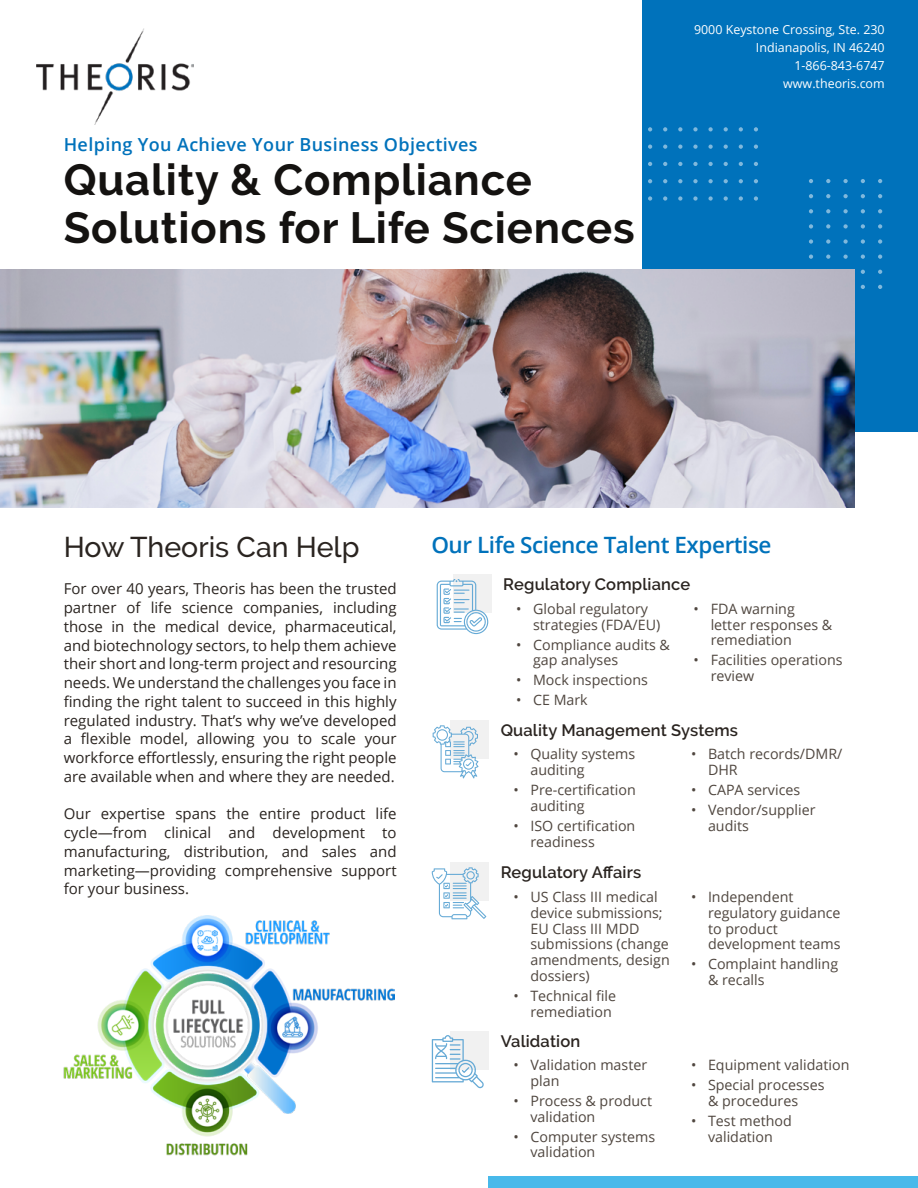
<style>
.page{position:relative;width:918px;height:1188px;background:#fff}
.page>*{position:absolute;margin:0;border:0;box-sizing:border-box;transform-origin:0 0}
.t1{font:700 43.5px/48px "Raleway";letter-spacing:.02em;color:#141210}
.t2{font:500 28.5px "Raleway";color:#2a2420}
.t3{font:600 22.5px "Open Sans";letter-spacing:-.02em;color:#0072bb}
.t4{font:600 18px "Open Sans";letter-spacing:.02em;color:#0072bb}
.t5{font:600 16.5px "Raleway";letter-spacing:.01em;color:#2a2420}
.t6{font:15px/18.8px "Open Sans";color:#2a2420;text-align:justify}
.t7{font:14.25px/15.8px "Open Sans";color:#4f463f}
.t8{font:12.45px/18px "Open Sans";color:#fff;text-align:right}
</style>
<div class="page">
<div style="left:643px;top:0;width:275px;height:431px;background:#0072bb"></div>
<svg style="left:878px;top:285px;width:4px;height:4px"></svg>
<svg style="left:861px;top:285px;width:4px;height:4px"></svg>
<svg style="left:878px;top:270px;width:4px;height:4px"></svg>
<svg style="left:861px;top:270px;width:4px;height:4px"></svg>
<svg style="left:878px;top:255px;width:4px;height:4px"></svg>
<svg style="left:861px;top:254px;width:4px;height:5px"></svg>
<svg style="left:843px;top:254px;width:5px;height:5px"></svg>
<svg style="left:809px;top:254px;width:4px;height:5px"></svg>
<svg style="left:826px;top:254px;width:5px;height:5px"></svg>
<svg style="left:878px;top:239px;width:4px;height:5px"></svg>
<svg style="left:861px;top:239px;width:4px;height:5px"></svg>
<svg style="left:843px;top:239px;width:5px;height:5px"></svg>
<svg style="left:809px;top:239px;width:4px;height:5px"></svg>
<svg style="left:826px;top:239px;width:5px;height:5px"></svg>
<svg style="left:878px;top:224px;width:4px;height:5px"></svg>
<svg style="left:861px;top:224px;width:4px;height:5px"></svg>
<svg style="left:843px;top:224px;width:5px;height:5px"></svg>
<svg style="left:809px;top:224px;width:4px;height:5px"></svg>
<svg style="left:826px;top:224px;width:5px;height:5px"></svg>
<svg style="left:878px;top:209px;width:4px;height:4px"></svg>
<svg style="left:861px;top:209px;width:4px;height:5px"></svg>
<svg style="left:843px;top:209px;width:5px;height:5px"></svg>
<svg style="left:809px;top:209px;width:4px;height:5px"></svg>
<svg style="left:826px;top:209px;width:5px;height:5px"></svg>
<svg style="left:878px;top:194px;width:4px;height:4px"></svg>
<svg style="left:861px;top:194px;width:4px;height:4px"></svg>
<svg style="left:843px;top:194px;width:5px;height:4px"></svg>
<svg style="left:809px;top:194px;width:4px;height:4px"></svg>
<svg style="left:826px;top:194px;width:5px;height:4px"></svg>
<svg style="left:878px;top:179px;width:4px;height:4px"></svg>
<svg style="left:861px;top:179px;width:4px;height:4px"></svg>
<svg style="left:843px;top:179px;width:5px;height:4px"></svg>
<svg style="left:809px;top:179px;width:4px;height:4px"></svg>
<svg style="left:826px;top:179px;width:5px;height:4px"></svg>
<svg style="left:754px;top:127px;width:4px;height:4px"></svg>
<svg style="left:754px;top:144px;width:4px;height:5px"></svg>
<svg style="left:754px;top:162px;width:4px;height:4px"></svg>
<svg style="left:754px;top:196px;width:4px;height:5px"></svg>
<svg style="left:754px;top:179px;width:4px;height:4px"></svg>
<svg style="left:739px;top:127px;width:4px;height:4px"></svg>
<svg style="left:739px;top:144px;width:4px;height:5px"></svg>
<svg style="left:739px;top:162px;width:4px;height:4px"></svg>
<svg style="left:739px;top:196px;width:4px;height:5px"></svg>
<svg style="left:739px;top:179px;width:4px;height:4px"></svg>
<svg style="left:724px;top:127px;width:4px;height:4px"></svg>
<svg style="left:723px;top:144px;width:5px;height:5px"></svg>
<svg style="left:723px;top:162px;width:5px;height:4px"></svg>
<svg style="left:723px;top:196px;width:5px;height:5px"></svg>
<svg style="left:723px;top:179px;width:5px;height:4px"></svg>
<svg style="left:708px;top:127px;width:5px;height:4px"></svg>
<svg style="left:708px;top:144px;width:5px;height:5px"></svg>
<svg style="left:708px;top:162px;width:5px;height:4px"></svg>
<svg style="left:708px;top:196px;width:5px;height:5px"></svg>
<svg style="left:708px;top:179px;width:5px;height:4px"></svg>
<svg style="left:693px;top:127px;width:5px;height:4px"></svg>
<svg style="left:693px;top:144px;width:5px;height:5px"></svg>
<svg style="left:693px;top:162px;width:5px;height:4px"></svg>
<svg style="left:693px;top:196px;width:5px;height:5px"></svg>
<svg style="left:693px;top:179px;width:5px;height:4px"></svg>
<svg style="left:678px;top:127px;width:4px;height:4px"></svg>
<svg style="left:678px;top:144px;width:5px;height:5px"></svg>
<svg style="left:678px;top:162px;width:5px;height:4px"></svg>
<svg style="left:678px;top:196px;width:5px;height:5px"></svg>
<svg style="left:678px;top:179px;width:5px;height:4px"></svg>
<svg style="left:663px;top:127px;width:4px;height:4px"></svg>
<svg style="left:663px;top:144px;width:4px;height:5px"></svg>
<svg style="left:663px;top:162px;width:4px;height:4px"></svg>
<svg style="left:663px;top:196px;width:4px;height:5px"></svg>
<svg style="left:663px;top:179px;width:4px;height:4px"></svg>
<svg style="left:648px;top:127px;width:4px;height:4px"></svg>
<svg style="left:648px;top:144px;width:4px;height:5px"></svg>
<svg style="left:648px;top:162px;width:4px;height:4px"></svg>
<svg style="left:648px;top:196px;width:4px;height:5px"></svg>
<svg style="left:648px;top:179px;width:4px;height:4px"></svg>
<img style="left:0;top:269px;width:854px;height:239px">
<div style="left:489px;top:1177px;width:429px;height:11px;background:#48b9ea"></div>
<img style="left:37px;top:28px;width:156px;height:96px">
<div style="left:453px;top:575px;width:38px;height:38px;background:#f1f1f1"></div>
<svg style="left:437px;top:579px;width:51px;height:55px"></svg>
<div style="left:450px;top:720px;width:39px;height:38px;background:#f1f1f1"></div>
<svg style="left:433px;top:725px;width:45px;height:53px"></svg>
<div style="left:450px;top:863px;width:39px;height:38px;background:#f1f1f1"></div>
<svg style="left:432px;top:867px;width:54px;height:52px"></svg>
<div style="left:450px;top:1031px;width:39px;height:38px;background:#f1f1f1"></div>
<svg style="left:432px;top:1035px;width:52px;height:53px"></svg>
<img style="left:64px;top:915px;width:331px;height:241px">
<p class="t4" style="left:64px;top:132px;width:415px">Helping You Achieve Your Business Objectives</p>
<h1 class="t1" style="left:64px;top:156px;width:572px">Quality &amp; Compliance<br>Solutions for Life Sciences</h1>
<p class="t8" style="left:694px;top:20px;width:192px">9000 Keystone Crossing, Ste. 230<br>Indianapolis, IN 46240<br>1-866-843-6747 www.theoris.com</p>
<h2 class="t2" style="left:64px;top:531px;width:297px">How Theoris Can Help</h2>
<p class="t6" style="left:64px;top:579px;width:334px">For over 40 years, Theoris has been the trusted partner of life science companies, including those in the medical device, pharmaceutical, and biotechnology sectors, to help them achieve their short and long-term project and resourcing needs. We understand the challenges you face in finding the right talent to succeed in this highly regulated industry. That’s why we’ve developed a flexible model, allowing you to scale your workforce effortlessly, ensuring the right people are available when and where they are needed.</p>
<p class="t6" style="left:64px;top:804px;width:334px">Our expertise spans the entire product life cycle—from clinical and development to manufacturing, distribution, and sales and marketing—providing comprehensive support for your business.</p>
<h3 class="t3" style="left:431px;top:529px;width:342px">Our Life Science Talent Expertise</h3>
<p class="t5" style="left:503px;top:575px;width:188px">Regulatory Compliance</p>
<p class="t7" style="left:533px;top:601px;width:129px;text-indent:-17px">• Global regulatory strategies (FDA/EU)</p>
<p class="t7" style="left:533px;top:636px;width:138px;text-indent:-17px">• Compliance audits &amp; gap analyses</p>
<p class="t7" style="left:516px;top:672px;width:133px">• Mock inspections</p>
<p class="t7" style="left:516px;top:692px;width:73px">• CE Mark</p>
<p class="t7" style="left:711px;top:601px;width:123px;text-indent:-17px">• FDA warning letter responses &amp; remediation</p>
<p class="t7" style="left:711px;top:652px;width:133px;text-indent:-17px">• Facilities operations review</p>
<p class="t5" style="left:501px;top:720px;width:239px">Quality Management Systems</p>
<p class="t7" style="left:530px;top:746px;width:106px;text-indent:-17px">• Quality systems auditing</p>
<p class="t7" style="left:530px;top:782px;width:107px;text-indent:-17px">• Pre-certification auditing</p>
<p class="t7" style="left:530px;top:817px;width:106px;text-indent:-17px">• ISO certification readiness</p>
<p class="t5" style="left:501px;top:863px;width:142px">Regulatory Affairs</p>
<p class="t7" style="left:530px;top:889px;width:141px;text-indent:-17px">• US Class III medical device submissions;<br>EU Class III MDD submissions (change amendments, design dossiers)</p>
<p class="t7" style="left:530px;top:987px;width:87px;text-indent:-17px">• Technical file remediation</p>
<p class="t5" style="left:501px;top:1031px;width:81px">Validation</p>
<p class="t7" style="left:530px;top:1057px;width:118px;text-indent:-17px">• Validation master plan</p>
<p class="t7" style="left:530px;top:1093px;width:123px;text-indent:-17px">• Process &amp; product validation</p>
<p class="t7" style="left:530px;top:1128px;width:126px;text-indent:-17px">• Computer systems validation</p>
<p class="t7" style="left:708px;top:746px;width:136px;text-indent:-17px">• Batch records/DMR/<br>DHR</p>
<p class="t7" style="left:691px;top:782px;width:111px">• CAPA services</p>
<p class="t7" style="left:708px;top:802px;width:109px;text-indent:-17px">• Vendor/supplier audits</p>
<p class="t7" style="left:708px;top:889px;width:134px;text-indent:-17px">• Independent regulatory guidance to product development teams</p>
<p class="t7" style="left:708px;top:956px;width:132px;text-indent:-17px">• Complaint handling &amp; recalls</p>
<p class="t7" style="left:691px;top:1057px;width:160px">• Equipment validation</p>
<p class="t7" style="left:708px;top:1077px;width:118px;text-indent:-17px">• Special processes &amp; procedures</p>
<p class="t7" style="left:691px;top:1113px;width:102px;text-align:center">• Test method validation</p>
</div>
